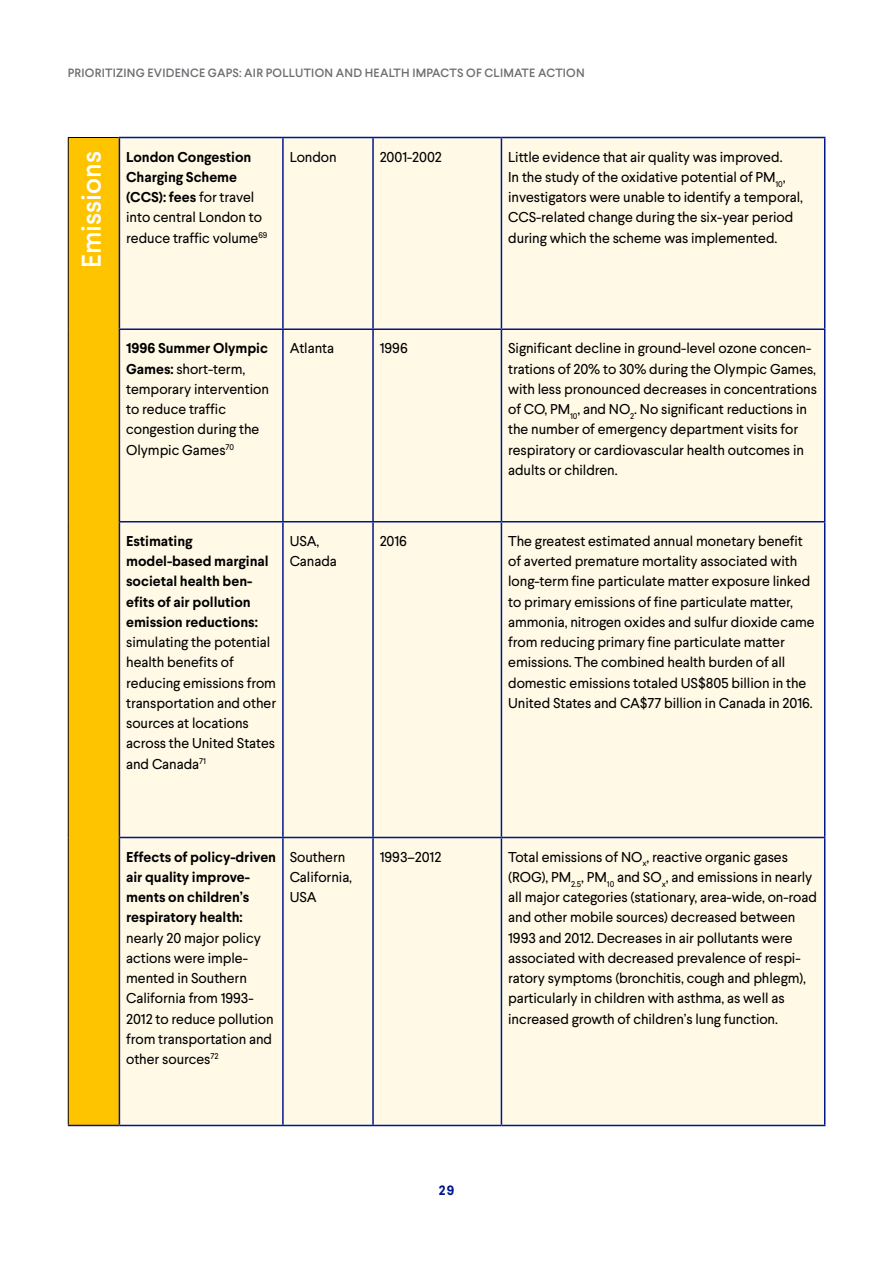
<style>
.page{position:relative;width:893px;height:1263px;background:#fff}
.page>*{position:absolute;margin:0;border:0;box-sizing:border-box;transform-origin:0 0}
.t1{font:500 27px "Larsseit";color:#fff}
.t2{font:14.25px/20.2px "Larsseit";letter-spacing:-.005em;color:#000}
.t3{font:700 14.25px/20.2px "Larsseit";letter-spacing:-.005em;color:#000}
.t4{font:700 13.5px "Larsseit";color:#001789}
.t5{font:500 12px "Larsseit";letter-spacing:.02em;color:#6d6e71}
.s1{font-weight:700}
</style>
<div class="page">
<div style="left:68px;top:137px;width:51px;height:988px;background:#ffc400"></div>
<div style="left:120px;top:138px;width:704px;height:987px;background:#fff9e6"></div>
<hr style="left:68px;top:137px;width:51px;height:1px;background:#000">
<hr style="left:68px;top:138px;width:1px;height:191px;background:#000">
<hr style="left:68px;top:329px;width:1px;height:193px;background:#000">
<hr style="left:68px;top:522px;width:1px;height:315px;background:#000">
<hr style="left:68px;top:837px;width:1px;height:288px;background:#000">
<hr style="left:119px;top:137px;width:164px;height:1px;background:#001789">
<hr style="left:119px;top:138px;width:1px;height:190px;background:#001789">
<hr style="left:283px;top:137px;width:90px;height:1px;background:#001789">
<hr style="left:282px;top:138px;width:2px;height:190px;background:#001789">
<hr style="left:373px;top:137px;width:128px;height:1px;background:#001789">
<hr style="left:372px;top:138px;width:2px;height:190px;background:#001789">
<hr style="left:501px;top:137px;width:324px;height:1px;background:#001789">
<hr style="left:501px;top:138px;width:1px;height:190px;background:#001789">
<hr style="left:824px;top:138px;width:1px;height:190px;background:#001789">
<hr style="left:119px;top:328px;width:164px;height:2px;background:#001789">
<hr style="left:119px;top:330px;width:1px;height:191px;background:#001789">
<hr style="left:283px;top:328px;width:90px;height:2px;background:#001789">
<hr style="left:282px;top:330px;width:2px;height:191px;background:#001789">
<hr style="left:373px;top:328px;width:128px;height:2px;background:#001789">
<hr style="left:372px;top:330px;width:2px;height:191px;background:#001789">
<hr style="left:501px;top:328px;width:324px;height:2px;background:#001789">
<hr style="left:501px;top:330px;width:1px;height:191px;background:#001789">
<hr style="left:824px;top:330px;width:1px;height:191px;background:#001789">
<hr style="left:119px;top:521px;width:164px;height:1px;background:#001789">
<hr style="left:119px;top:522px;width:1px;height:315px;background:#001789">
<hr style="left:283px;top:521px;width:90px;height:1px;background:#001789">
<hr style="left:282px;top:522px;width:2px;height:315px;background:#001789">
<hr style="left:373px;top:521px;width:128px;height:1px;background:#001789">
<hr style="left:372px;top:522px;width:2px;height:315px;background:#001789">
<hr style="left:501px;top:521px;width:324px;height:1px;background:#001789">
<hr style="left:501px;top:522px;width:1px;height:315px;background:#001789">
<hr style="left:824px;top:522px;width:1px;height:315px;background:#001789">
<hr style="left:119px;top:837px;width:164px;height:1px;background:#001789">
<hr style="left:119px;top:838px;width:1px;height:287px;background:#001789">
<hr style="left:283px;top:837px;width:90px;height:1px;background:#001789">
<hr style="left:282px;top:838px;width:2px;height:287px;background:#001789">
<hr style="left:373px;top:837px;width:128px;height:1px;background:#001789">
<hr style="left:372px;top:838px;width:2px;height:287px;background:#001789">
<hr style="left:501px;top:837px;width:324px;height:1px;background:#001789">
<hr style="left:501px;top:838px;width:1px;height:287px;background:#001789">
<hr style="left:824px;top:838px;width:1px;height:287px;background:#001789">
<hr style="left:68px;top:1125px;width:51px;height:1px;background:#001789">
<hr style="left:119px;top:1125px;width:164px;height:1px;background:#001789">
<hr style="left:283px;top:1125px;width:90px;height:1px;background:#001789">
<hr style="left:373px;top:1125px;width:128px;height:1px;background:#001789">
<hr style="left:501px;top:1125px;width:324px;height:1px;background:#001789">
<p class="t5" style="left:68px;top:65px;width:518px">PRIORITIZING EVIDENCE GAPS: AIR POLLUTION AND HEALTH IMPACTS OF CLIMATE ACTION</p>
<h1 class="t1" style="left:74px;top:268px;width:119px;rotate:-90deg">Emissions</h1>
<p class="t2" style="left:126px;top:147px;width:143px"><span class="s1">London Congestion<br>Charging Scheme (CCS): fees</span> for travel into central London to reduce traffic volume<sup>69</sup></p>
<p class="t2" style="left:290px;top:147px;width:49px">London</p>
<p class="t2" style="left:380px;top:147px;width:64px">2001-2002</p>
<p class="t2" style="left:508px;top:147px;width:296px">Little evidence that air quality was improved.<br>In the study of the oxidative potential of PM<sub>10</sub>, investigators were unable to identify a temporal, CCS-related change during the six-year period during which the scheme was implemented.</p>
<p class="t2" style="left:126px;top:338px;width:144px"><span class="s1">1996 Summer Olympic<br>Games:</span> short-term, temporary intervention to reduce traffic congestion during the<br>Olympic Games<sup>70</sup></p>
<p class="t2" style="left:290px;top:338px;width:46px">Atlanta</p>
<p class="t2" style="left:380px;top:338px;width:30px">1996</p>
<p class="t2" style="left:508px;top:338px;width:310px">Significant decline in ground-level ozone concen&shy;trations of 20% to 30% during the Olympic Games, with less pronounced decreases in concentrations of CO, PM<sub>10</sub>, and NO<sub>2</sub>. No significant reductions in the number of emergency department visits for respiratory or cardiovascular health outcomes in adults or children.</p>
<p class="t3" style="left:126px;top:531px;width:144px">Estimating model-based marginal societal health ben&shy;efits of air pollution emission reductions:</p>
<p class="t2" style="left:126px;top:632px;width:151px">simulating the potential health benefits of reducing emissions from transportation and other sources at locations across the United States and Canada<sup>71</sup></p>
<p class="t2" style="left:290px;top:531px;width:49px">USA,<br>Canada</p>
<p class="t2" style="left:380px;top:531px;width:29px">2016</p>
<p class="t2" style="left:508px;top:531px;width:308px">The greatest estimated annual monetary benefit of averted premature mortality associated with long-term fine particulate matter exposure linked to primary emissions of fine particulate matter, ammonia, nitrogen oxides and sulfur dioxide came from reducing primary fine particulate matter emissions. The combined health burden of all domestic emissions totaled US$805 billion in the United States and CA$77 billion in Canada in 2016.</p>
<p class="t3" style="left:126px;top:847px;width:151px">Effects of policy-driven air quality improve&shy;ments on children’s respiratory health:</p>
<p class="t2" style="left:126px;top:927px;width:149px">nearly 20 major policy actions were imple&shy;mented in Southern<br>California from 1993-<br>2012 to reduce pollution from transportation and other sources<sup>72</sup></p>
<p class="t2" style="left:290px;top:846px;width:64px">Southern<br>California,<br>USA</p>
<p class="t2" style="left:380px;top:846px;width:63px">1993–2012</p>
<p class="t2" style="left:508px;top:846px;width:310px">Total emissions of NO<sub>x</sub>, reactive organic gases (ROG), PM<sub>2.5</sub>, PM<sub>10</sub> and SO<sub>x</sub>, and emissions in nearly all major categories (stationary, area-wide, on-road and other mobile sources) decreased between 1993 and 2012. Decreases in air pollutants were associated with decreased prevalence of respi&shy;ratory symptoms (bronchitis, cough and phlegm), particularly in children with asthma, as well as increased growth of children’s lung function.</p>
<p class="t4" style="left:439px;top:1182px;width:17px">29</p>
</div>
